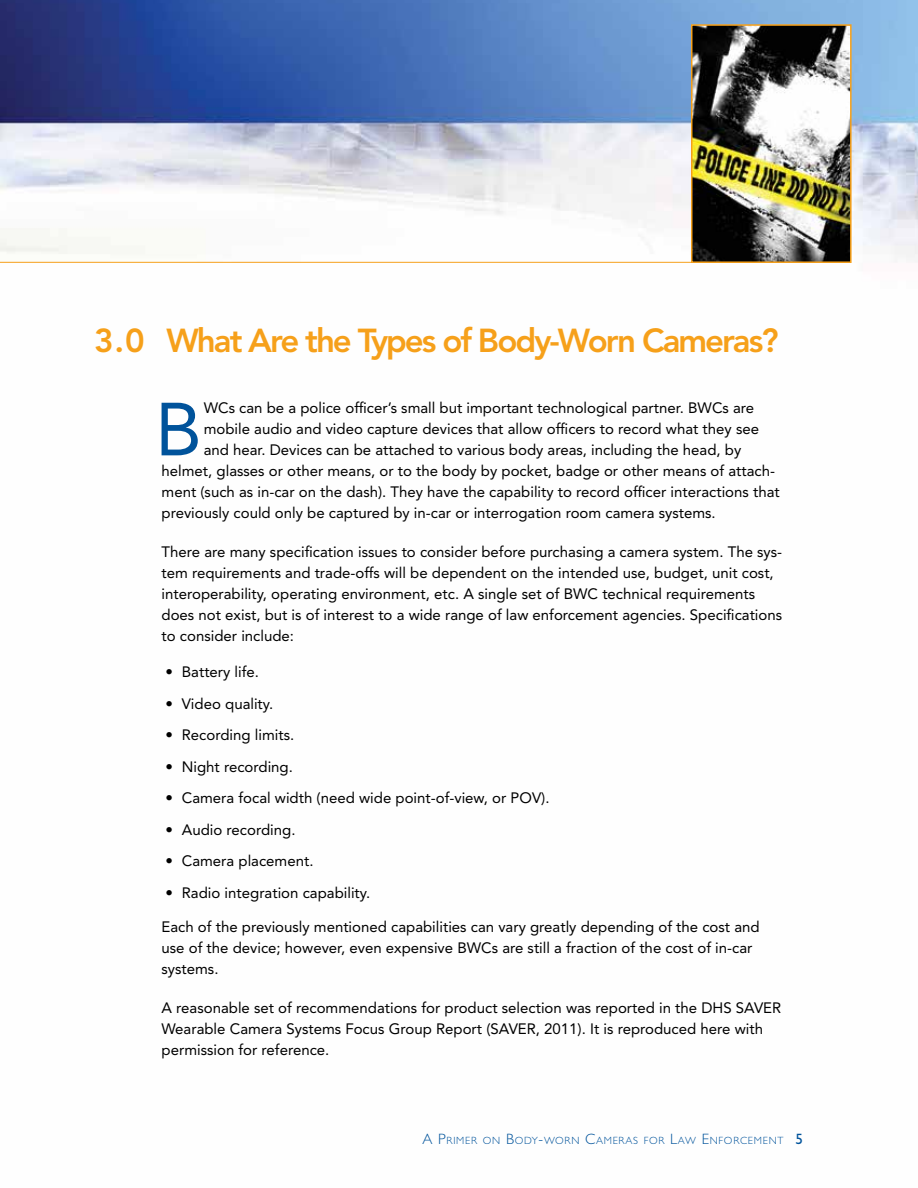
<style>
.page{position:relative;width:918px;height:1188px;background:#fff}
.page>*{position:absolute;margin:0;border:0;box-sizing:border-box;transform-origin:0 0}
.drop_cap_para{font:74.25px "Avenir LT Std";color:#00539b}
.section_hd{font:800 33px "Avenir LT Std";letter-spacing:-.06em;color:#f6a01a}
.body_text{font:15px/21px "Avenir LT Std";color:#000}
.drop_cap_para-2{font:15px "Avenir LT Std";color:#000}
.bullets{font:15px "Avenir LT Std";color:#000}
.t1{font:300 10.5px "Gill Sans Std";letter-spacing:.07em;color:#00539b}
.s1{font-size:15px}
.s2{font-weight:400;font-size:15px}
</style>
<div class="page">
<img style="left:0;top:0;width:918px;height:262px">
<hr style="left:0;top:262px;width:846px;height:1px;background:#f6a01a">
<img style="left:694px;top:27px;width:155px;height:233px">
<div style="left:691px;top:24px;width:161px;height:239px;border:2px solid #f6a01a"></div>
<p class="section_hd" style="left:94px;top:321px;width:686px">3.0 What Are the Types of Body-Worn Cameras?</p>
<p class="drop_cap_para" style="left:155px;top:386px;width:48px">B</p>
<p class="drop_cap_para-2" style="left:204px;top:399px;width:552px">WCs can be a police officer’s small but important technological partner. BWCs are</p>
<p class="drop_cap_para-2" style="left:204px;top:420px;width:557px">mobile audio and video capture devices that allow officers to record what they see</p>
<p class="drop_cap_para-2" style="left:204px;top:441px;width:539px">and hear. Devices can be attached to various body areas, including the head, by</p>
<p class="drop_cap_para-2" style="left:162px;top:462px;width:615px">helmet, glasses or other means, or to the body by pocket, badge or other means of attach-</p>
<p class="drop_cap_para-2" style="left:162px;top:483px;width:620px">ment (such as in-car on the dash). They have the capability to record officer interactions that</p>
<p class="drop_cap_para-2" style="left:162px;top:504px;width:556px">previously could only be captured by in-car or interrogation room camera systems.</p>
<p class="body_text" style="left:162px;top:542px;width:622px">There are many specification issues to consider before purchasing a camera system. The sys&shy;tem requirements and trade-offs will be dependent on the intended use, budget, unit cost, interoperability, operating environment, etc. A single set of BWC technical requirements does not exist, but is of interest to a wide range of law enforcement agencies. Specifications to consider include:</p>
<p class="bullets" style="left:166px;top:663px;width:95px">• Battery life.</p>
<p class="bullets" style="left:166px;top:695px;width:109px">• Video quality.</p>
<p class="bullets" style="left:166px;top:726px;width:130px">• Recording limits.</p>
<p class="bullets" style="left:166px;top:758px;width:129px">• Night recording.</p>
<p class="bullets" style="left:166px;top:789px;width:385px">• Camera focal width (need wide point-of-view, or POV).</p>
<p class="bullets" style="left:166px;top:821px;width:131px">• Audio recording.</p>
<p class="bullets" style="left:166px;top:852px;width:149px">• Camera placement.</p>
<p class="bullets" style="left:166px;top:884px;width:206px">• Radio integration capability.</p>
<p class="body_text" style="left:162px;top:917px;width:600px">Each of the previously mentioned capabilities can vary greatly depending of the cost and use of the device; however, even expensive BWCs are still a fraction of the cost of in-car systems.</p>
<p class="body_text" style="left:162px;top:998px;width:621px">A reasonable set of recommendations for product selection was reported in the DHS SAVER<br>Wearable Camera Systems Focus Group Report (SAVER, 2011). It is reproduced here with permission for reference.</p>
<p class="t1" style="left:423px;top:1135px;width:382px"><span class="s1">A P</span>RIMER ON <span class="s1">B</span>ODY<span class="s1">-</span>WORN <span class="s1">C</span>AMERAS FOR <span class="s1">L</span>AW <span class="s1">E</span>NFORCEMENT <span class="s2">5</span></p>
</div>
